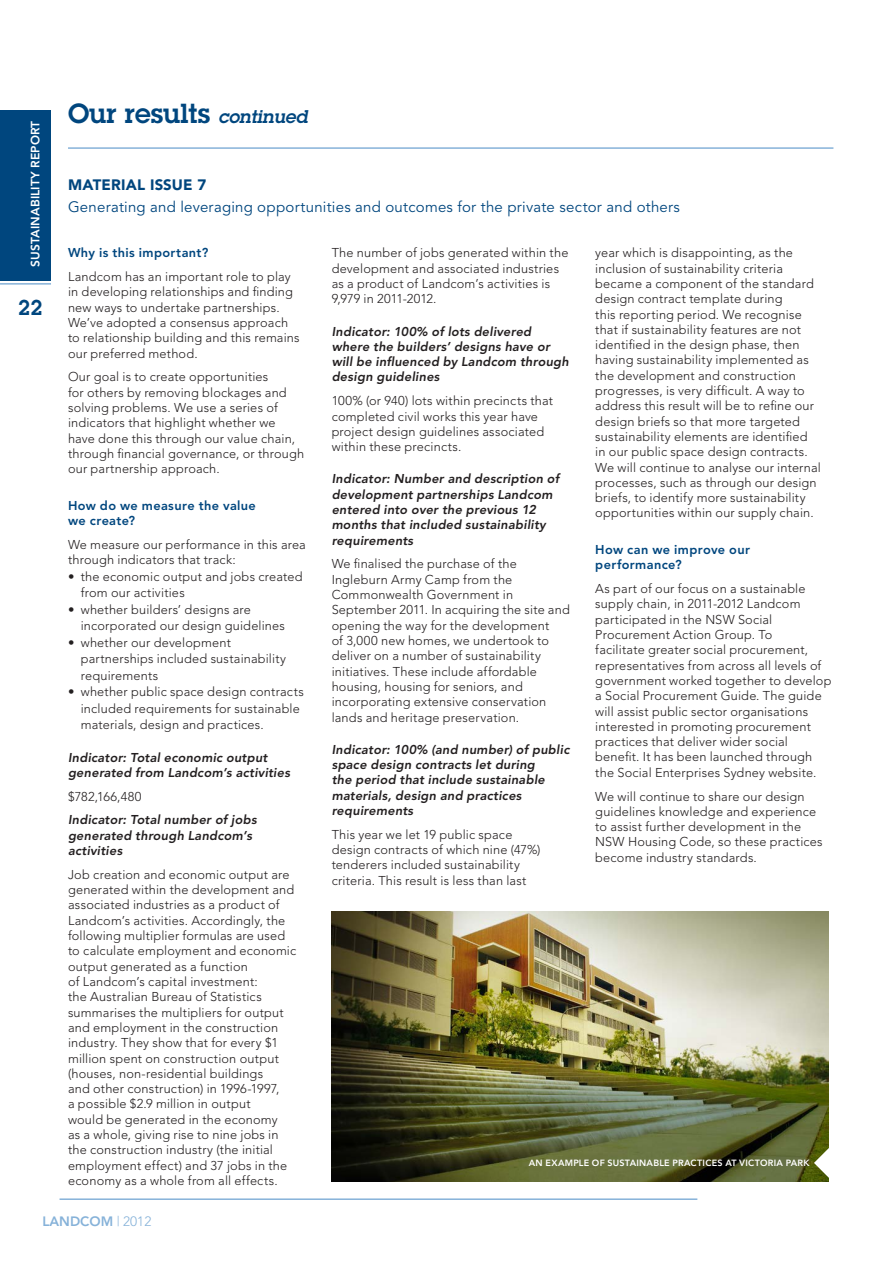
<style>
.page{position:relative;width:893px;height:1263px;background:#fff}
.page>*{position:absolute;margin:0;border:0;box-sizing:border-box;transform-origin:0 0}
.t1{font:600 27px "Lubalin Graph";color:#00467e}
.t2{font:600 21px "Lubalin Graph";color:#00467e}
.t3{font:15px "Avenir";letter-spacing:.015em;color:#00467e}
.t4{font:900 15px "Avenir";letter-spacing:.015em;color:#00467e}
.t5{font:800 13.5px "Avenir";color:#86b2d9}
.t6{font:300 12.75px/15.3px "Avenir";letter-spacing:.015em;color:#231f20}
.t7{font:italic 800 12.75px/15.3px "Avenir";letter-spacing:.02em;color:#231f20}
.t8{font:800 12.75px/15.3px "Avenir";letter-spacing:.025em;color:#00467e}
.t9{font:800 12px "Avenir";letter-spacing:.01em;color:#fff}
.t10{font:800 9px "Avenir";letter-spacing:.025em;color:#fff}
.s1{font-style:italic;font-size:18px}
.s2{font-weight:300}
</style>
<div class="page">
<hr style="left:60px;top:1198px;width:637px;height:2px;background:#86b2d9">
<div style="left:0;top:111px;width:51px;height:170px;background:#00467e"></div>
<hr style="left:0;top:283px;width:51px;height:2px;background:#86b2d9">
<hr style="left:68px;top:147px;width:765px;height:2px;background:#86b2d9">
<img style="left:332px;top:911px;width:497px;height:271px">
<svg style="left:814px;top:1148px;width:15px;height:30px"></svg>
<p class="t9" style="left:28px;top:267px;width:147px;rotate:-90deg">SUSTAINABILITY REPORT</p>
<h2 class="t2" style="left:18px;top:293px;width:26px">22</h2>
<h1 class="t1" style="left:68px;top:96px;width:241px">Our results <span class="s1">continued</span></h1>
<p class="t4" style="left:68px;top:176px;width:140px">MATERIAL ISSUE 7</p>
<p class="t3" style="left:68px;top:198px;width:613px">Generating and leveraging opportunities and outcomes for the private sector and others</p>
<p class="t8" style="left:68px;top:245px;width:142px">Why is this important?</p>
<p class="t6" style="left:68px;top:269px;width:233px">Landcom has an important role to play in developing relationships and finding new ways to undertake partnerships.<br>We’ve adopted a consensus approach to relationship building and this remains our preferred method.</p>
<p class="t6" style="left:68px;top:369px;width:238px">Our goal is to create opportunities<br>for others by removing blockages and solving problems. We use a series of indicators that highlight whether we have done this through our value chain, through financial governance, or through our partnership approach.</p>
<p class="t8" style="left:68px;top:498px;width:189px">How do we measure the value we create?</p>
<p class="t6" style="left:68px;top:537px;width:239px">We measure our performance in this area through indicators that track:</p>
<p class="t6" style="left:81px;top:568px;width:223px;line-height:16.5px;text-indent:-13px">• the economic output and jobs created from our activities</p>
<p class="t6" style="left:81px;top:601px;width:206px;line-height:16.5px;text-indent:-13px">• whether builders’ designs are incorporated our design guidelines</p>
<p class="t6" style="left:81px;top:634px;width:207px;line-height:16.5px;text-indent:-13px">• whether our development partnerships included sustainability requirements</p>
<p class="t6" style="left:81px;top:683px;width:225px;line-height:16.5px;text-indent:-13px">• whether public space design contracts included requirements for sustainable materials, design and practices.</p>
<p class="t7" style="left:68px;top:749px;width:224px">Indicator: Total economic output generated from Landcom’s activities</p>
<p class="t6" style="left:68px;top:789px;width:75px">$782,166,480</p>
<p class="t7" style="left:68px;top:812px;width:190px">Indicator: Total number of jobs generated through Landcom’s activities</p>
<p class="t6" style="left:68px;top:867px;width:230px">Job creation and economic output are generated within the development and associated industries as a product of Landcom’s activities. Accordingly, the following multiplier formulas are used to calculate employment and economic output generated as a function<br>of Landcom’s capital investment:<br>the Australian Bureau of Statistics summarises the multipliers for output and employment in the construction industry. They show that for every $1 million spent on construction output (houses, non-residential buildings<br>and other construction) in 1996-1997,<br>a possible $2.9 million in output<br>would be generated in the economy<br>as a whole, giving rise to nine jobs in the construction industry (the initial employment effect) and 37 jobs in the economy as a whole from all effects.</p>
<p class="t6" style="left:332px;top:245px;width:238px">The number of jobs generated within the development and associated industries as a product of Landcom’s activities is 9,979 in 2011-2012.</p>
<p class="t7" style="left:332px;top:323px;width:239px">Indicator: 100% of lots delivered where the builders’ designs have or will be influenced by Landcom through design guidelines</p>
<p class="t6" style="left:332px;top:393px;width:223px">100% (or 940) lots within precincts that completed civil works this year have project design guidelines associated within these precincts.</p>
<p class="t7" style="left:332px;top:471px;width:229px">Indicator: Number and description of development partnerships Landcom entered into over the previous 12 months that included sustainability requirements</p>
<p class="t6" style="left:332px;top:556px;width:240px">We finalised the purchase of the Ingleburn Army Camp from the Commonwealth Government in September 2011. In acquiring the site and opening the way for the development<br>of 3,000 new homes, we undertook to deliver on a number of sustainability initiatives. These include affordable housing, housing for seniors, and incorporating extensive conservation lands and heritage preservation.</p>
<p class="t7" style="left:332px;top:742px;width:239px">Indicator: 100% (and number) of public space design contracts let during<br>the period that include sustainable materials, design and practices requirements</p>
<p class="t6" style="left:332px;top:827px;width:210px">This year we let 19 public space design contracts of which nine (47%) tenderers included sustainability criteria. This result is less than last</p>
<p class="t6" style="left:595px;top:245px;width:227px">year which is disappointing, as the inclusion of sustainability criteria became a component of the standard design contract template during<br>this reporting period. We recognise that if sustainability features are not identified in the design phase, then having sustainability implemented as the development and construction progresses, is very difficult. A way to address this result will be to refine our design briefs so that more targeted sustainability elements are identified in our public space design contracts.<br>We will continue to analyse our internal processes, such as through our design briefs, to identify more sustainability opportunities within our supply chain.</p>
<p class="t8" style="left:595px;top:542px;width:156px">How can we improve our performance?</p>
<p class="t6" style="left:595px;top:581px;width:238px">As part of our focus on a sustainable supply chain, in 2011-2012 Landcom participated in the NSW Social Procurement Action Group. To<br>facilitate greater social procurement, representatives from across all levels of government worked together to develop a Social Procurement Guide. The guide will assist public sector organisations interested in promoting procurement practices that deliver wider social benefit. It has been launched through the Social Enterprises Sydney website.</p>
<p class="t6" style="left:595px;top:788px;width:229px">We will continue to share our design guidelines knowledge and experience to assist further development in the NSW Housing Code, so these practices become industry standards.</p>
<p class="t10" style="left:529px;top:1157px;width:37px">An example</p>
<p class="t10" style="left:592px;top:1157px;width:23px">of susta</p>
<p class="t10" style="left:636px;top:1157px;width:10px">inable</p>
<p class="t10" style="left:672px;top:1157px;width:7px">pract</p>
<p class="t10" style="left:703px;top:1157px;width:10px">ices</p>
<p class="t10" style="left:725px;top:1157px;width:31px">at Victor</p>
<p class="t10" style="left:774px;top:1157px;width:25px">ia Park</p>
<p class="t5" style="left:43px;top:1213px;width:110px">Landcom <span class="s2">| 2012</span></p>
</div>
